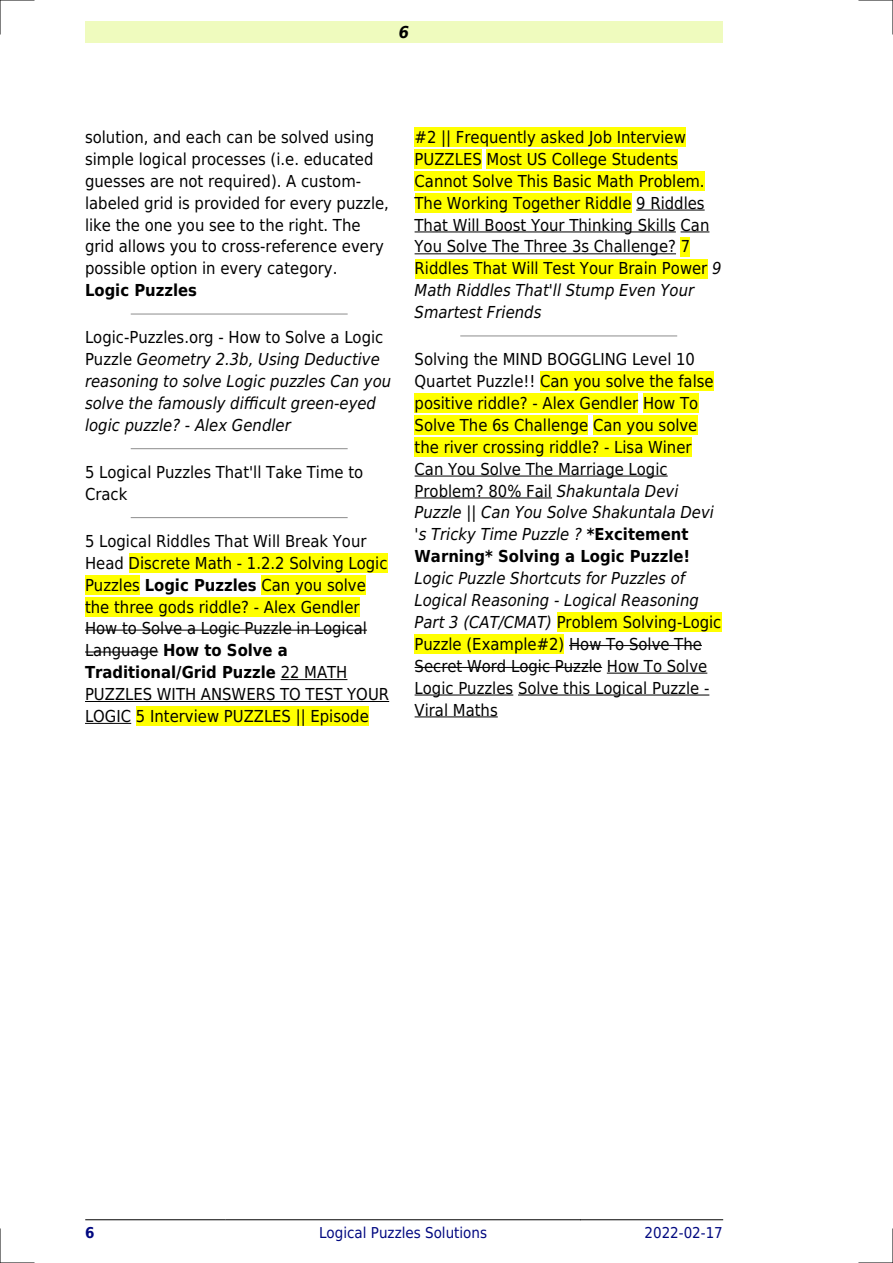
<style>
.page{position:relative;width:893px;height:1263px;background:#fff}
.page>*{position:absolute;margin:0;border:0;box-sizing:border-box;transform-origin:0 0}
.t1{font:16.5px/21.9px "DejaVu Sans Condensed";color:#000}
.t2{font:italic 16.5px/21.9px "DejaVu Sans Condensed";color:#000}
.t3{font:700 16.5px "DejaVu Sans Condensed";color:#000}
.t4{font:italic 700 16.5px "DejaVu Sans Condensed";color:#000}
.t5{font:15px "DejaVu Sans Condensed";color:#000880}
.t6{font:700 15px "DejaVu Sans Condensed";color:#000880}
.s1{font-style:normal}
.s2{font-weight:700}
.s3{font-style:italic}
</style>
<div class="page">
<div style="left:85px;top:21px;width:638px;height:22px;background:#effbbe"></div>
<hr style="left:85px;top:1219px;width:140px;height:1px;background:#000">
<hr style="left:226px;top:1219px;width:354px;height:1px;background:#000">
<hr style="left:581px;top:1219px;width:142px;height:1px;background:#000">
<hr style="left:131px;top:313px;width:216px;height:2px;background:#999">
<hr style="left:131px;top:448px;width:216px;height:1px;background:#999">
<hr style="left:131px;top:517px;width:216px;height:1px;background:#999">
<div style="left:129px;top:553px;width:259px;height:20px;background:#ff0"></div>
<div style="left:85px;top:575px;width:55px;height:19px;background:#ff0"></div>
<div style="left:261px;top:575px;width:105px;height:19px;background:#ff0"></div>
<div style="left:85px;top:597px;width:275px;height:19px;background:#ff0"></div>
<hr style="left:85px;top:630px;width:282px;height:1px;background:#000">
<hr style="left:85px;top:652px;width:73px;height:1px;background:#000">
<hr style="left:281px;top:679px;width:66px;height:1px;background:#000">
<hr style="left:85px;top:701px;width:304px;height:1px;background:#000">
<hr style="left:85px;top:723px;width:46px;height:1px;background:#000">
<div style="left:136px;top:707px;width:233px;height:19px;background:#ff0"></div>
<div style="left:415px;top:128px;width:271px;height:19px;background:#ff0"></div>
<div style="left:415px;top:150px;width:67px;height:19px;background:#ff0"></div>
<div style="left:486px;top:150px;width:192px;height:19px;background:#ff0"></div>
<div style="left:415px;top:171px;width:290px;height:20px;background:#ff0"></div>
<div style="left:415px;top:193px;width:216px;height:20px;background:#ff0"></div>
<hr style="left:636px;top:210px;width:69px;height:1px;background:#000">
<hr style="left:415px;top:232px;width:261px;height:1px;background:#000">
<svg style="left:681px;top:232px;width:28px;height:1px"></svg>
<hr style="left:415px;top:253px;width:261px;height:1px;background:#000">
<div style="left:681px;top:237px;width:9px;height:19px;background:#ff0"></div>
<div style="left:415px;top:259px;width:292px;height:19px;background:#ff0"></div>
<hr style="left:461px;top:335px;width:216px;height:1px;background:#999">
<div style="left:540px;top:372px;width:174px;height:19px;background:#ff0"></div>
<div style="left:415px;top:394px;width:223px;height:19px;background:#ff0"></div>
<div style="left:643px;top:394px;width:55px;height:19px;background:#ff0"></div>
<div style="left:415px;top:415px;width:173px;height:20px;background:#ff0"></div>
<div style="left:593px;top:415px;width:104px;height:20px;background:#ff0"></div>
<div style="left:415px;top:437px;width:277px;height:20px;background:#ff0"></div>
<hr style="left:415px;top:476px;width:253px;height:1px;background:#000">
<hr style="left:415px;top:498px;width:137px;height:1px;background:#000">
<div style="left:557px;top:613px;width:164px;height:19px;background:#ff0"></div>
<div style="left:415px;top:634px;width:149px;height:20px;background:#ff0"></div>
<hr style="left:569px;top:645px;width:133px;height:1px;background:#000">
<hr style="left:415px;top:667px;width:187px;height:1px;background:#000">
<hr style="left:607px;top:673px;width:100px;height:1px;background:#000">
<hr style="left:415px;top:695px;width:98px;height:1px;background:#000">
<hr style="left:518px;top:695px;width:191px;height:1px;background:#000">
<hr style="left:415px;top:716px;width:83px;height:1px;background:#000">
<hr style="left:0;top:0;width:34px;height:1px;background:#000">
<hr style="left:859px;top:0;width:34px;height:1px;background:#000">
<hr style="left:0;top:1262px;width:34px;height:1px;background:#000">
<hr style="left:859px;top:1262px;width:34px;height:1px;background:#000">
<hr style="left:0;top:0;width:1px;height:34px;background:#000">
<hr style="left:0;top:1229px;width:1px;height:34px;background:#000">
<hr style="left:892px;top:0;width:1px;height:34px;background:#000">
<hr style="left:892px;top:1229px;width:1px;height:34px;background:#000">
<p class="t4" style="left:399px;top:23px;width:12px">6</p>
<p class="t1" style="left:85px;top:126px;width:305px">solution, and each can be solved using simple logical processes (i.e. educated guesses are not required). A custom&shy;labeled grid is provided for every puzzle, like the one you see to the right. The grid allows you to cross-reference every possible option in every category.</p>
<p class="t3" style="left:85px;top:281px;width:114px">Logic Puzzles</p>
<p class="t2" style="left:85px;top:327px;width:308px"><span class="s1">Logic-Puzzles.org - How to Solve a Logic Puzzle</span> Geometry 2.3b, Using Deductive reasoning to solve Logic puzzles Can you solve the famously difficult green-eyed logic puzzle? - Alex Gendler</p>
<p class="t1" style="left:85px;top:461px;width:280px">5 Logical Puzzles That'll Take Time to<br>Crack</p>
<p class="t1" style="left:85px;top:530px;width:306px">5 Logical Riddles That Will Break Your Head Discrete Math - 1.2.2 Solving Logic Puzzles <span class="s2">Logic Puzzles</span> Can you solve the three gods riddle? - Alex Gendler How to Solve a Logic Puzzle in Logical Language <span class="s2">How to Solve a Traditional/Grid Puzzle</span> 22 MATH PUZZLES WITH ANSWERS TO TEST YOUR LOGIC 5 Interview PUZZLES || Episode</p>
<p class="t1" style="left:415px;top:126px;width:308px">#2 || Frequently asked Job Interview PUZZLES Most US College Students Cannot Solve This Basic Math Problem.<br>The Working Together Riddle 9 Riddles That Will Boost Your Thinking Skills Can You Solve The Three 3s Challenge? 7<br>Riddles That Will Test Your Brain Power <span class="s3">9<br>Math Riddles That'll Stump Even Your Smartest Friends</span></p>
<p class="t1" style="left:415px;top:348px;width:301px">Solving the MIND BOGGLING Level 10<br>Quartet Puzzle!! Can you solve the false positive riddle? - Alex Gendler How To Solve The 6s Challenge Can you solve the river crossing riddle? - Lisa Winer Can You Solve The Marriage Logic Problem? 80% Fail <span class="s3">Shakuntala Devi Puzzle || Can You Solve Shakuntala Devi 's Tricky Time Puzzle ?</span> <span class="s2">*Excitement Warning* Solving a Logic Puzzle!</span></p>
<p class="t1" style="left:415px;top:567px;width:308px"><span class="s3">Logic Puzzle Shortcuts for Puzzles of Logical Reasoning - Logical Reasoning Part 3 (CAT/CMAT)</span> Problem Solving-Logic Puzzle (Example#2) How To Solve The Secret Word Logic Puzzle How To Solve Logic Puzzles Solve this Logical Puzzle - Viral Maths</p>
<p class="t6" style="left:85px;top:1224px;width:11px">6</p>
<p class="t5" style="left:319px;top:1224px;width:170px">Logical Puzzles Solutions</p>
<p class="t5" style="left:644px;top:1224px;width:80px">2022-02-17</p>
</div>
